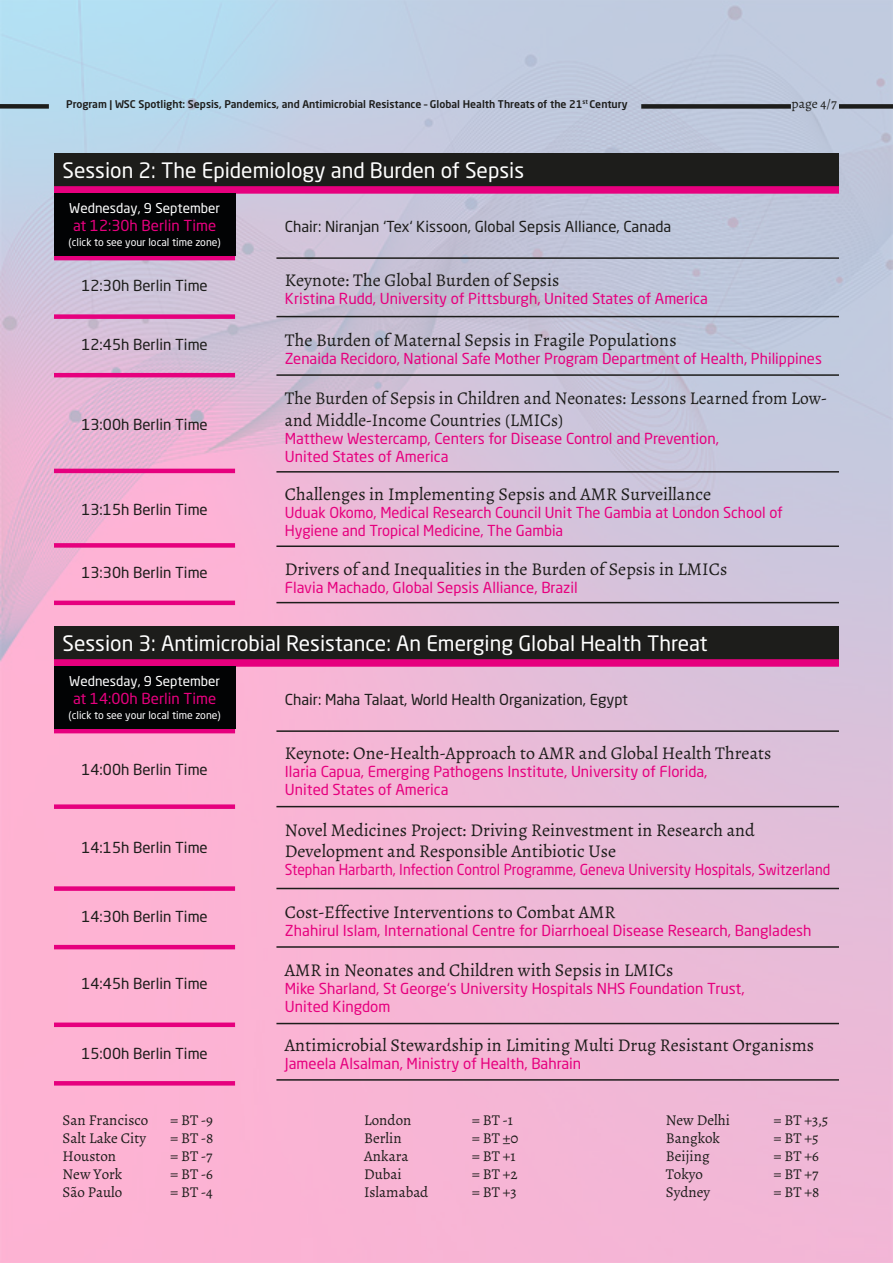
<style>
.page{position:relative;width:893px;height:1263px;background:#fff}
.page>*{position:absolute;margin:0;border:0;box-sizing:border-box;transform-origin:0 0}
.t1{font:21px "Neo Sans Std";color:#fff}
.t2{font:18px "Alegreya";color:#1d1d1b}
.t3{font:15px "Neo Sans Std";color:#e6007e}
.t4{font:15px "Neo Sans Std";color:#1d1d1b}
.t5{font:15px "Alegreya";color:#1d1d1b}
.t6{font:15px "Neo Sans Std";color:#e6007e;scale:.93 1}
.t7{font:13.5px "Neo Sans";color:#fff}
.t8{font:13.5px "Alegreya";color:#1d1d1b}
.t9{font:500 10.5px "Neo Sans W1 G";color:#1d1d1b}
.t10{font:10.5px "Neo Sans Std";color:#fff}
.s1{font-family:"Neo Sans"}
</style>
<div class="page">
<img style="left:0;top:0;width:893px;height:1263px">
<hr style="left:54px;top:729px;width:181px;height:4px;background:#e6007e">
<div style="left:54px;top:804px;width:181px;height:5px;background:#e6007e"></div>
<div style="left:54px;top:886px;width:181px;height:5px;background:#e6007e"></div>
<hr style="left:54px;top:945px;width:181px;height:4px;background:#e6007e">
<div style="left:54px;top:1022px;width:181px;height:5px;background:#e6007e"></div>
<svg style="left:54px;top:1081px;width:181px;height:4px"></svg>
<hr style="left:276px;top:730px;width:563px;height:2px;background:#1d1d1b">
<hr style="left:276px;top:888px;width:563px;height:1px;background:#1d1d1b">
<hr style="left:276px;top:946px;width:563px;height:2px;background:#1d1d1b">
<hr style="left:276px;top:1023px;width:563px;height:1px;background:#1d1d1b">
<hr style="left:276px;top:1079px;width:563px;height:2px;background:#1d1d1b">
<hr style="left:276px;top:806px;width:563px;height:1px;background:#1d1d1b">
<div style="left:54px;top:626px;width:785px;height:33px;background:#1d1d1b"></div>
<div style="left:54px;top:659px;width:785px;height:8px;background:#e6007e"></div>
<div style="left:54px;top:667px;width:181px;height:62px;background:#020304"></div>
<hr style="left:54px;top:601px;width:181px;height:4px;background:#e6007e">
<div style="left:54px;top:543px;width:181px;height:5px;background:#e6007e"></div>
<hr style="left:54px;top:469px;width:181px;height:4px;background:#e6007e">
<hr style="left:54px;top:373px;width:181px;height:4px;background:#e6007e">
<div style="left:54px;top:314px;width:181px;height:5px;background:#e6007e"></div>
<hr style="left:54px;top:256px;width:181px;height:4px;background:#e6007e">
<hr style="left:276px;top:602px;width:563px;height:1px;background:#1d1d1b">
<hr style="left:276px;top:545px;width:563px;height:2px;background:#1d1d1b">
<hr style="left:276px;top:471px;width:563px;height:2px;background:#1d1d1b">
<hr style="left:276px;top:374px;width:563px;height:2px;background:#1d1d1b">
<hr style="left:276px;top:316px;width:563px;height:1px;background:#1d1d1b">
<hr style="left:276px;top:257px;width:563px;height:2px;background:#1d1d1b">
<div style="left:54px;top:153px;width:785px;height:33px;background:#1d1d1b"></div>
<div style="left:54px;top:186px;width:785px;height:8px;background:#e6007e"></div>
<div style="left:54px;top:194px;width:181px;height:62px;background:#020304"></div>
<div style="left:0;top:104px;width:49px;height:5px;background:#1d1d1b"></div>
<div style="left:641px;top:104px;width:150px;height:5px;background:#1d1d1b"></div>
<div style="left:839px;top:104px;width:54px;height:5px;background:#1d1d1b"></div>
<p class="t9" style="left:66px;top:97px;width:563px">Program | WSC Spotlight: Sepsis, Pandemics, and Antimicrobial Resistance – Global Health Threats of the 21<sup>st</sup> Century</p>
<p class="t8" style="left:792px;top:95px;width:47px">page 4/7</p>
<p class="t1" style="left:63px;top:157px;width:463px"><span class="s1">Session 2</span>: The Epidemiology and Burden of Sepsis</p>
<p class="t4" style="left:285px;top:217px;width:388px">Chair: Niranjan ‘Tex‘ Kissoon, Global Sepsis Alliance, Canada</p>
<p class="t7" style="left:69px;top:202px;width:152px">Wednesday, 9 September</p>
<p class="t3" style="left:73px;top:217px;width:145px">at 12:30h Berlin Time</p>
<p class="t10" style="left:69px;top:236px;width:154px">(click to see your local time zone)</p>
<p class="t4" style="left:81px;top:277px;width:128px">12:30h Berlin Time</p>
<p class="t4" style="left:81px;top:335px;width:128px">12:45h Berlin Time</p>
<p class="t4" style="left:81px;top:415px;width:128px">13:00h Berlin Time</p>
<p class="t4" style="left:81px;top:500px;width:128px">13:15h Berlin Time</p>
<p class="t4" style="left:81px;top:563px;width:128px">13:30h Berlin Time</p>
<p class="t2" style="left:285px;top:269px;width:276px">Keynote: The Global Burden of Sepsis</p>
<p class="t3" style="left:285px;top:289px;width:424px">Kristina Rudd, University of Pittsburgh, United States of America</p>
<p class="t2" style="left:285px;top:329px;width:393px">The Burden of Maternal Sepsis in Fragile Populations</p>
<p class="t3" style="left:285px;top:349px;width:539px">Zenaida Recidoro, National Safe Mother Program Department of Health, Philippines</p>
<p class="t2" style="left:285px;top:387px;width:543px">The Burden of Sepsis in Children and Neonates: Lessons Learned from Low-</p>
<p class="t2" style="left:285px;top:409px;width:280px">and Middle-Income Countries (LMICs)</p>
<p class="t3" style="left:285px;top:429px;width:435px">Matthew Westercamp, Centers for Disease Control and Prevention,</p>
<p class="t3" style="left:285px;top:447px;width:165px">United States of America</p>
<p class="t2" style="left:285px;top:483px;width:428px">Challenges in Implementing Sepsis and AMR Surveillance</p>
<p class="t3" style="left:285px;top:503px;width:499px">Uduak Okomo, Medical Research Council Unit The Gambia at London School of</p>
<p class="t3" style="left:285px;top:521px;width:280px">Hygiene and Tropical Medicine, The Gambia</p>
<p class="t2" style="left:285px;top:558px;width:444px">Drivers of and Inequalities in the Burden of Sepsis in LMICs</p>
<p class="t3" style="left:285px;top:578px;width:294px">Flavia Machado, Global Sepsis Alliance, Brazil</p>
<p class="t1" style="left:63px;top:630px;width:647px"><span class="s1">Session 3</span>: Antimicrobial Resistance: An Emerging Global Health Threat</p>
<p class="t4" style="left:285px;top:690px;width:344px">Chair: Maha Talaat, World Health Organization, Egypt</p>
<p class="t7" style="left:69px;top:675px;width:152px">Wednesday, 9 September</p>
<p class="t3" style="left:73px;top:690px;width:145px">at 14:00h Berlin Time</p>
<p class="t10" style="left:69px;top:709px;width:154px">(click to see your local time zone)</p>
<p class="t4" style="left:81px;top:760px;width:128px">14:00h Berlin Time</p>
<p class="t4" style="left:81px;top:838px;width:128px">14:15h Berlin Time</p>
<p class="t4" style="left:81px;top:907px;width:128px">14:30h Berlin Time</p>
<p class="t4" style="left:81px;top:974px;width:128px">14:45h Berlin Time</p>
<p class="t4" style="left:81px;top:1044px;width:128px">15:00h Berlin Time</p>
<p class="t5" style="left:63px;top:1111px;width:87px">San Francisco</p>
<p class="t5" style="left:171px;top:1111px;width:44px">= BT -9</p>
<p class="t5" style="left:63px;top:1129px;width:85px">Salt Lake City</p>
<p class="t5" style="left:171px;top:1129px;width:44px">= BT -8</p>
<p class="t5" style="left:63px;top:1147px;width:55px">Houston</p>
<p class="t5" style="left:171px;top:1147px;width:43px">= BT -7</p>
<p class="t5" style="left:63px;top:1165px;width:61px">New York</p>
<p class="t5" style="left:171px;top:1165px;width:44px">= BT -6</p>
<p class="t5" style="left:63px;top:1183px;width:61px">São Paulo</p>
<p class="t5" style="left:171px;top:1183px;width:44px">= BT -4</p>
<p class="t2" style="left:285px;top:742px;width:488px">Keynote: One-Health-Approach to AMR and Global Health Threats</p>
<p class="t3" style="left:285px;top:762px;width:424px">Ilaria Capua, Emerging Pathogens Institute, University of Florida,</p>
<p class="t3" style="left:285px;top:780px;width:165px">United States of America</p>
<p class="t2" style="left:285px;top:819px;width:471px">Novel Medicines Project: Driving Reinvestment in Research and</p>
<p class="t2" style="left:285px;top:840px;width:333px">Development and Responsible Antibiotic Use</p>
<p class="t6" style="left:285px;top:861px;width:588px">Stephan Harbarth, Infection Control Programme, Geneva University Hospitals, Switzerland</p>
<p class="t2" style="left:285px;top:901px;width:332px">Cost-Effective Interventions to Combat AMR</p>
<p class="t3" style="left:285px;top:921px;width:528px">Zhahirul Islam, International Centre for Diarrhoeal Disease Research, Bangladesh</p>
<p class="t2" style="left:285px;top:959px;width:390px">AMR in Neonates and Children with Sepsis in LMICs</p>
<p class="t3" style="left:285px;top:979px;width:461px">Mike Sharland, St George‘s University Hospitals NHS Foundation Trust,</p>
<p class="t3" style="left:285px;top:997px;width:107px">United Kingdom</p>
<p class="t2" style="left:285px;top:1034px;width:530px">Antimicrobial Stewardship in Limiting Multi Drug Resistant Organisms</p>
<p class="t3" style="left:285px;top:1055px;width:298px">Jameela Alsalman, Ministry of Health, Bahrain</p>
<p class="t5" style="left:364px;top:1111px;width:49px">London</p>
<p class="t5" style="left:472px;top:1111px;width:42px">= BT -1</p>
<p class="t5" style="left:364px;top:1129px;width:39px">Berlin</p>
<p class="t5" style="left:472px;top:1129px;width:48px">= BT ±0</p>
<p class="t5" style="left:364px;top:1147px;width:46px">Ankara</p>
<p class="t5" style="left:472px;top:1147px;width:45px">= BT +1</p>
<p class="t5" style="left:364px;top:1165px;width:39px">Dubai</p>
<p class="t5" style="left:472px;top:1165px;width:47px">= BT +2</p>
<p class="t5" style="left:364px;top:1183px;width:66px">Islamabad</p>
<p class="t5" style="left:472px;top:1183px;width:46px">= BT +3</p>
<p class="t5" style="left:666px;top:1111px;width:66px">New Delhi</p>
<p class="t5" style="left:774px;top:1111px;width:56px">= BT +3,5</p>
<p class="t5" style="left:666px;top:1129px;width:56px">Bangkok</p>
<p class="t5" style="left:774px;top:1129px;width:46px">= BT +5</p>
<p class="t5" style="left:666px;top:1147px;width:45px">Beijing</p>
<p class="t5" style="left:774px;top:1147px;width:47px">= BT +6</p>
<p class="t5" style="left:666px;top:1165px;width:39px">Tokyo</p>
<p class="t5" style="left:774px;top:1165px;width:46px">= BT +7</p>
<p class="t5" style="left:666px;top:1183px;width:46px">Sydney</p>
<p class="t5" style="left:774px;top:1183px;width:47px">= BT +8</p>
</div>
